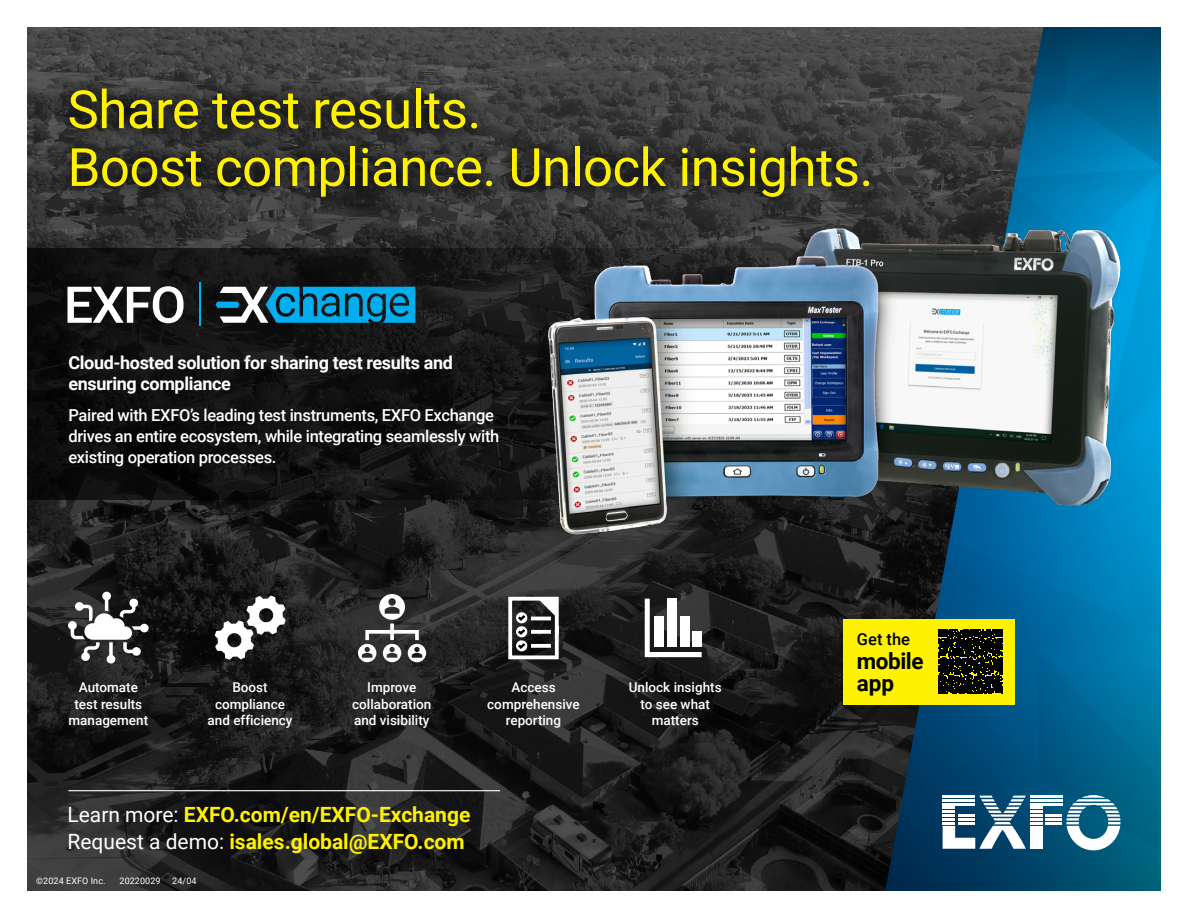
<style>
.page{position:relative;width:1188px;height:918px;background:#fff}
.page>*{position:absolute;margin:0;border:0;box-sizing:border-box;transform-origin:0 0}
.t1{font:52.8px/57.8px "Roboto";letter-spacing:-.01em;color:#fff200}
.t2{font:700 22.5px "Roboto";letter-spacing:-.02em;color:#000}
.t3{font:700 21px/27px "Roboto";color:#fff200}
.t4{font:700 18px/21px "Roboto";letter-spacing:-.02em;color:#fff}
.t5{font:500 16.5px/21px "Roboto";letter-spacing:-.02em;color:#fff}
.t6{font:500 16.5px "Roboto";color:#000}
.t7{font:500 13.5px/16.5px "Roboto";color:#fff;text-align:center}
.t8{font:9px "Roboto";letter-spacing:.01em;color:#fff}
.s1{font-weight:400;color:#fff}
</style>
<div class="page">
<img style="left:27px;top:27px;width:858px;height:864px">
<img style="left:885px;top:27px;width:276px;height:864px">
<svg style="left:27px;top:248px;width:493px;height:252px;background:#121212"></svg>
<hr style="left:68px;top:790px;width:432px;height:1px;background:#fff">
<svg style="left:943px;top:795px;width:177px;height:55px"></svg>
<hr style="left:943px;top:803px;width:32px;height:2px;background:#fff">
<div style="left:54px;top:73px;width:831px;height:140px;background:#000;opacity:.55"></div>
<img style="left:520px;top:209px;width:604px;height:342px">
<svg style="left:67px;top:591px;width:82px;height:73px"></svg>
<svg style="left:645px;top:599px;width:57px;height:58px"></svg>
<div style="left:655px;top:617px;width:9px;height:30px;background:#fff"></div>
<div style="left:667px;top:599px;width:10px;height:48px;background:#fff"></div>
<div style="left:680px;top:617px;width:9px;height:30px;background:#fff"></div>
<div style="left:692px;top:631px;width:10px;height:16px;background:#fff"></div>
<svg style="left:215px;top:596px;width:71px;height:64px"></svg>
<svg style="left:358px;top:594px;width:68px;height:68px"></svg>
<hr style="left:199px;top:282px;width:2px;height:44px;background:#00aeef">
<svg style="left:68px;top:286px;width:116px;height:37px"></svg>
<svg style="left:216px;top:287px;width:199px;height:36px;background:#2082a7"></svg>
<div style="left:843px;top:619px;width:172px;height:86px;background:#fff200"></div>
<svg style="left:938px;top:630px;width:65px;height:64px;background:#181700"></svg>
<svg style="left:508px;top:596px;width:51px;height:64px"></svg>
<h1 class="t1" style="left:68px;top:79px;width:807px">Share test results.<br>Boost compliance. Unlock insights.</h1>
<h3 class="t4" style="left:68px;top:352px;width:386px">Cloud-hosted solution for sharing test results and ensuring compliance</h3>
<p class="t5" style="left:68px;top:404px;width:432px">Paired with EXFO’s leading test instruments, EXFO Exchange drives an entire ecosystem, while integrating seamlessly with existing operation processes.</p>
<p class="t6" style="left:857px;top:627px;width:55px">Get the</p>
<h2 class="t2" style="left:857px;top:645px;width:68px">mobile</h2>
<p class="t7" style="left:511px;top:679px;width:46px">Access</p>
<h2 class="t2" style="left:857px;top:667px;width:39px">app</h2>
<p class="t7" style="left:487px;top:695px;width:94px">comprehensive reporting</p>
<p class="t7" style="left:68px;top:679px;width:81px">Automate test results management</p>
<p class="t7" style="left:629px;top:679px;width:94px">Unlock insights to see what matters</p>
<p class="t7" style="left:208px;top:679px;width:86px">Boost compliance and efficiency</p>
<p class="t7" style="left:352px;top:679px;width:81px">Improve collaboration and visibility</p>
<h3 class="t3" style="left:68px;top:800px;width:404px"><span class="s1">Learn more:</span> EXFO.com/en/EXFO-Exchange<br><span class="s1">Request a demo:</span> isales.global@EXFO.com</h3>
<p class="t8" style="left:36px;top:874px;width:71px">©2024 EXFO Inc.</p>
<p class="t8" style="left:120px;top:874px;width:43px">20220029</p>
<p class="t8" style="left:172px;top:874px;width:26px">24/04</p>
</div>
